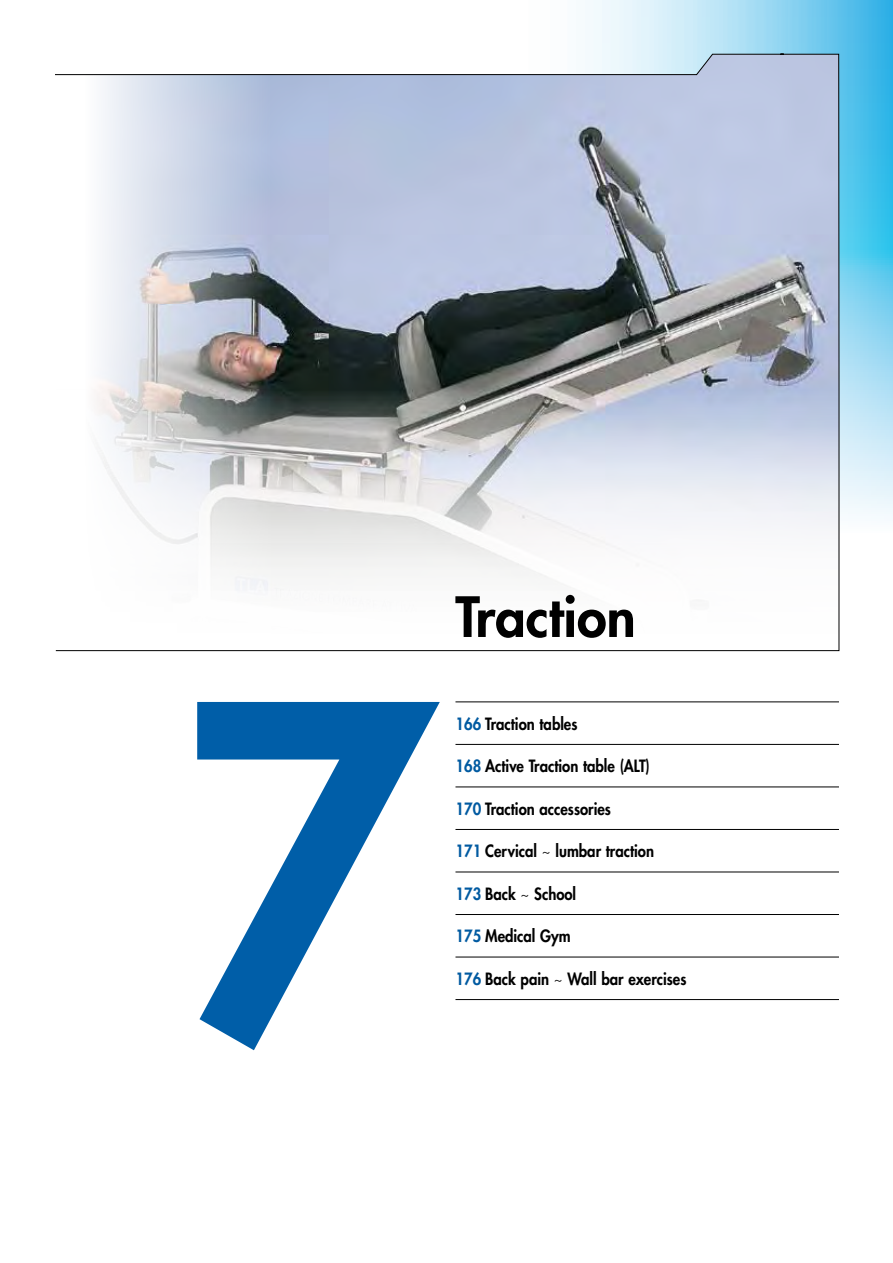
<style>
.page{position:relative;width:893px;height:1263px;background:#fff}
.page>*{position:absolute;margin:0;border:0;box-sizing:border-box;transform-origin:0 0}
.t1{font:800 450px "Futura";color:#005ea8}
.t2{font:800 54px "Futura";color:#000}
.t3{font:800 16.5px "Futura";color:#000;scale:.9 1}
.s1{color:#005aa1}
.s2{font-family:"ITC Garamond Std";font-weight:300;font-stretch:condensed}
</style>
<div class="page">
<hr style="left:455px;top:702px;width:384px;height:1px;background:#000">
<hr style="left:455px;top:744px;width:384px;height:1px;background:#000">
<hr style="left:455px;top:787px;width:384px;height:1px;background:#000">
<hr style="left:455px;top:829px;width:384px;height:1px;background:#000">
<hr style="left:455px;top:872px;width:384px;height:1px;background:#000">
<hr style="left:455px;top:914px;width:384px;height:1px;background:#000">
<hr style="left:455px;top:957px;width:384px;height:1px;background:#000">
<hr style="left:455px;top:999px;width:384px;height:1px;background:#000">
<svg style="left:585px;top:0;width:308px;height:533px;background:#90d5ef"></svg>
<svg style="left:55px;top:54px;width:784px;height:597px"></svg>
<h2 class="t2" style="left:455px;top:581px;width:182px">Traction</h2>
<h1 class="t1" style="left:178px;top:574px;width:262px">7</h1>
<p class="t3" style="left:455px;top:713px;width:137px"><span class="s1">166</span> Traction tables</p>
<p class="t3" style="left:455px;top:755px;width:218px"><span class="s1">168</span> Active Traction table (ALT)</p>
<p class="t3" style="left:455px;top:798px;width:174px"><span class="s1">170</span> Traction accessories</p>
<p class="t3" style="left:455px;top:840px;width:222px"><span class="s1">171</span> Cervical <span class="s2">~</span> lumbar traction</p>
<p class="t3" style="left:455px;top:883px;width:136px"><span class="s1">173</span> Back <span class="s2">~</span> School</p>
<p class="t3" style="left:455px;top:925px;width:130px"><span class="s1">175</span> Medical Gym</p>
<p class="t3" style="left:455px;top:968px;width:258px"><span class="s1">176</span> Back pain <span class="s2">~</span> Wall bar exercises</p>
</div>
